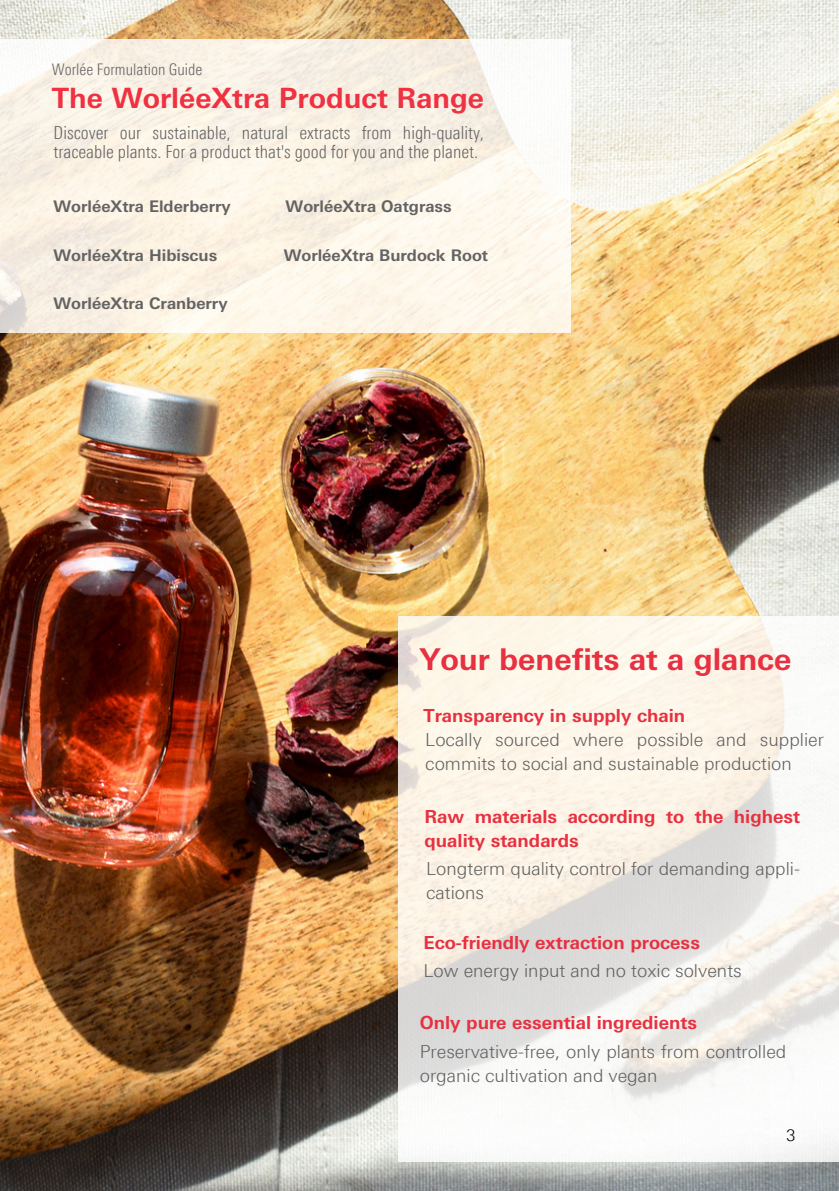
<style>
.page{position:relative;width:839px;height:1191px;background:#fff}
.page>*{position:absolute;margin:0;border:0;box-sizing:border-box;transform-origin:0 0}
.t1{font:700 30px "Linotype Univers Basic";color:#e73040}
.t2{font:700 28px "Linotype Univers Basic";color:#f03142}
.t3{font:300 18px/24px "Linotype Univers 330";color:#5f5f5f}
.t4{font:700 18px/24px "Linotype Univers Basic";color:#e73040}
.t5{font:300 18px/19.6px "Linotype Univers 320 Cn";color:#646363}
.t6{font:700 16px "Linotype Univers Basic";color:#646363}
.t7{font:300 16px "Linotype Univers 320 Cn";color:#646363}
.t8{font:300 16px "Linotype Univers 330";color:#000}
</style>
<div class="page">
<img style="left:0;top:0;width:838px;height:1191px">
<svg style="left:0;top:39px;width:571px;height:294px;fill:#fcf4e6"></svg>
<svg style="left:398px;top:616px;width:440px;height:546px"></svg>
<h1 class="t7" style="left:52px;top:63px;width:152px">Worlée Formulation Guide</h1>
<p class="t2" style="left:52px;top:81px;width:433px">The WorléeXtra Product Range</p>
<h3 class="t5" style="left:54px;top:125px;width:432px">Discover our sustainable, natural extracts from high-quality, traceable plants. For a product that's good for you and the planet.</h3>
<h4 class="t6" style="left:54px;top:197px;width:178px">WorléeXtra Elderberry</h4>
<h4 class="t6" style="left:54px;top:246px;width:165px">WorléeXtra Hibiscus</h4>
<h4 class="t6" style="left:54px;top:294px;width:175px">WorléeXtra Cranberry</h4>
<h4 class="t6" style="left:285px;top:197px;width:168px">WorléeXtra Oatgrass</h4>
<h4 class="t6" style="left:284px;top:246px;width:206px">WorléeXtra Burdock Root</h4>
<h3 class="t1" style="left:420px;top:641px;width:373px">Your benefits at a glance</h3>
<h3 class="t4" style="left:423px;top:704px;width:263px">Transparency in supply chain</h3>
<h2 class="t3" style="left:425px;top:730px;width:400px">Locally sourced where possible and supplier commits to social and sustainable production</h2>
<h3 class="t4" style="left:424px;top:805px;width:377px">Raw materials according to the highest quality standards</h3>
<h2 class="t3" style="left:426px;top:859px;width:375px">Longterm quality control for demanding appli&shy;cations</h2>
<h1 class="t4" style="left:423px;top:930px;width:278px">Eco-friendly extraction process</h1>
<h2 class="t3" style="left:423px;top:961px;width:320px">Low energy input and no toxic solvents</h2>
<h3 class="t4" style="left:420px;top:1011px;width:279px">Only pure essential ingredients</h3>
<h2 class="t3" style="left:420px;top:1042px;width:368px">Preservative-free, only plants from controlled organic cultivation and vegan</h2>
<p class="t8" style="left:786px;top:1129px;width:10px">3</p>
</div>
